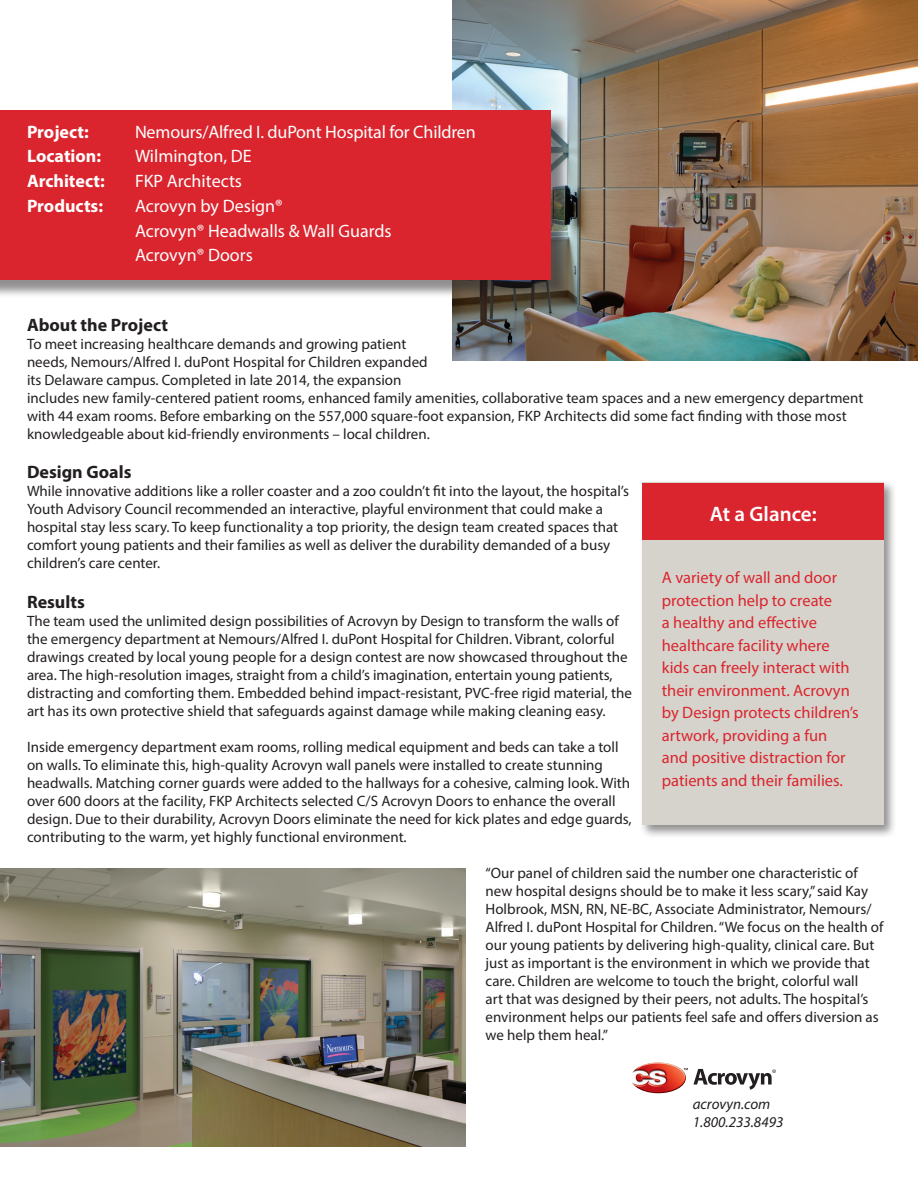
<style>
.page{position:relative;width:918px;height:1188px;background:#fff}
.page>*{position:absolute;margin:0;border:0;box-sizing:border-box;transform-origin:0 0}
.t1{font:600 21px "Myriad Pro";color:#fff}
.t2{font:18px/24.8px "Myriad Pro";letter-spacing:-.005em;color:#fff}
.t3{font:700 18px "Myriad Pro";color:#fff}
.t4{font:700 18px "Myriad Pro";color:#231f20}
.t5{font:16.5px/22.5px "Myriad Pro";color:#da252e}
.t6{font:15px/18px "Myriad Pro";color:#231f20}
.t7{font:italic 15px/18px "Myriad Pro";color:#231f20}
</style>
<div class="page">
<img style="left:632px;top:1062px;width:52px;height:31px">
<svg style="left:684px;top:1068px;width:92px;height:22px"></svg>
<img style="left:453px;top:0;width:465px;height:361px">
<div style="left:0;top:112px;width:570px;height:186px;background:#231f20;opacity:.5"></div>
<div style="left:0;top:110px;width:551px;height:170px;background:#da252e"></div>
<div style="left:639px;top:479px;width:258px;height:359px;background:#231f20;opacity:.5"></div>
<div style="left:642px;top:482px;width:242px;height:343px;background:#d6d3cc"></div>
<div style="left:642px;top:483px;width:242px;height:56px;background:#da252e"></div>
<img style="left:0;top:869px;width:465px;height:278px">
<p class="t3" style="left:27px;top:120px;width:63px">Project:</p>
<p class="t2" style="left:135px;top:119px;width:342px">Nemours/Alfred I. duPont Hospital for Children</p>
<p class="t3" style="left:27px;top:145px;width:76px">Location:</p>
<p class="t2" style="left:135px;top:144px;width:118px">Wilmington, DE</p>
<p class="t3" style="left:27px;top:169px;width:79px">Architect:</p>
<p class="t2" style="left:135px;top:169px;width:109px">FKP Architects</p>
<p class="t3" style="left:27px;top:194px;width:78px">Products:</p>
<p class="t2" style="left:135px;top:193px;width:258px">Acrovyn by Design®<br>Acrovyn® Headwalls &amp; Wall Guards<br>Acrovyn® Doors</p>
<p class="t4" style="left:27px;top:313px;width:143px">About the Project</p>
<p class="t6" style="left:27px;top:334px;width:838px">To meet increasing healthcare demands and growing patient<br>needs, Nemours/Alfred I. duPont Hospital for Children expanded<br>its Delaware campus. Completed in late 2014, the expansion<br>includes new family-centered patient rooms, enhanced family amenities, collaborative team spaces and a new emergency department with 44 exam rooms. Before embarking on the 557,000 square-foot expansion, FKP Architects did some fact finding with those most knowledgeable about kid-friendly environments – local children.</p>
<p class="t4" style="left:27px;top:460px;width:106px">Design Goals</p>
<p class="t6" style="left:27px;top:482px;width:603px">While innovative additions like a roller coaster and a zoo couldn’t fit into the layout, the hospital’s Youth Advisory Council recommended an interactive, playful environment that could make a hospital stay less scary. To keep functionality a top priority, the design team created spaces that comfort young patients and their families as well as deliver the durability demanded of a busy children’s care center.</p>
<p class="t4" style="left:27px;top:590px;width:59px">Results</p>
<p class="t6" style="left:27px;top:611px;width:606px">The team used the unlimited design possibilities of Acrovyn by Design to transform the walls of the emergency department at Nemours/Alfred I. duPont Hospital for Children. Vibrant, colorful drawings created by local young people for a design contest are now showcased throughout the area. The high-resolution images, straight from a child’s imagination, entertain young patients, distracting and comforting them. Embedded behind impact-resistant, PVC-free rigid material, the art has its own protective shield that safeguards against damage while making cleaning easy.</p>
<p class="t6" style="left:27px;top:737px;width:606px">Inside emergency department exam rooms, rolling medical equipment and beds can take a toll on walls. To eliminate this, high-quality Acrovyn wall panels were installed to create stunning headwalls. Matching corner guards were added to the hallways for a cohesive, calming look. With over 600 doors at the facility, FKP Architects selected C/S Acrovyn Doors to enhance the overall design. Due to their durability, Acrovyn Doors eliminate the need for kick plates and edge guards, contributing to the warm, yet highly functional environment.</p>
<p class="t6" style="left:486px;top:863px;width:399px">“Our panel of children said the number one characteristic of new hospital designs should be to make it less scary,” said Kay Holbrook, MSN, RN, NE-BC, Associate Administrator, Nemours/ Alfred I. duPont Hospital for Children. “We focus on the health of our young patients by delivering high-quality, clinical care. But just as important is the environment in which we provide that care. Children are welcome to touch the bright, colorful wall<br>art that was designed by their peers, not adults. The hospital’s environment helps our patients feel safe and offers diversion as we help them heal.”</p>
<h1 class="t1" style="left:710px;top:500px;width:108px">At a Glance:</h1>
<p class="t5" style="left:662px;top:566px;width:198px">A variety of wall and door protection help to create<br>a healthy and effective healthcare facility where kids can freely interact with their environment. Acrovyn by Design protects children’s artwork, providing a fun<br>and positive distraction for patients and their families.</p>
<p class="t7" style="left:693px;top:1095px;width:92px">acrovyn.com<br>1.800.233.8493</p>
</div>
